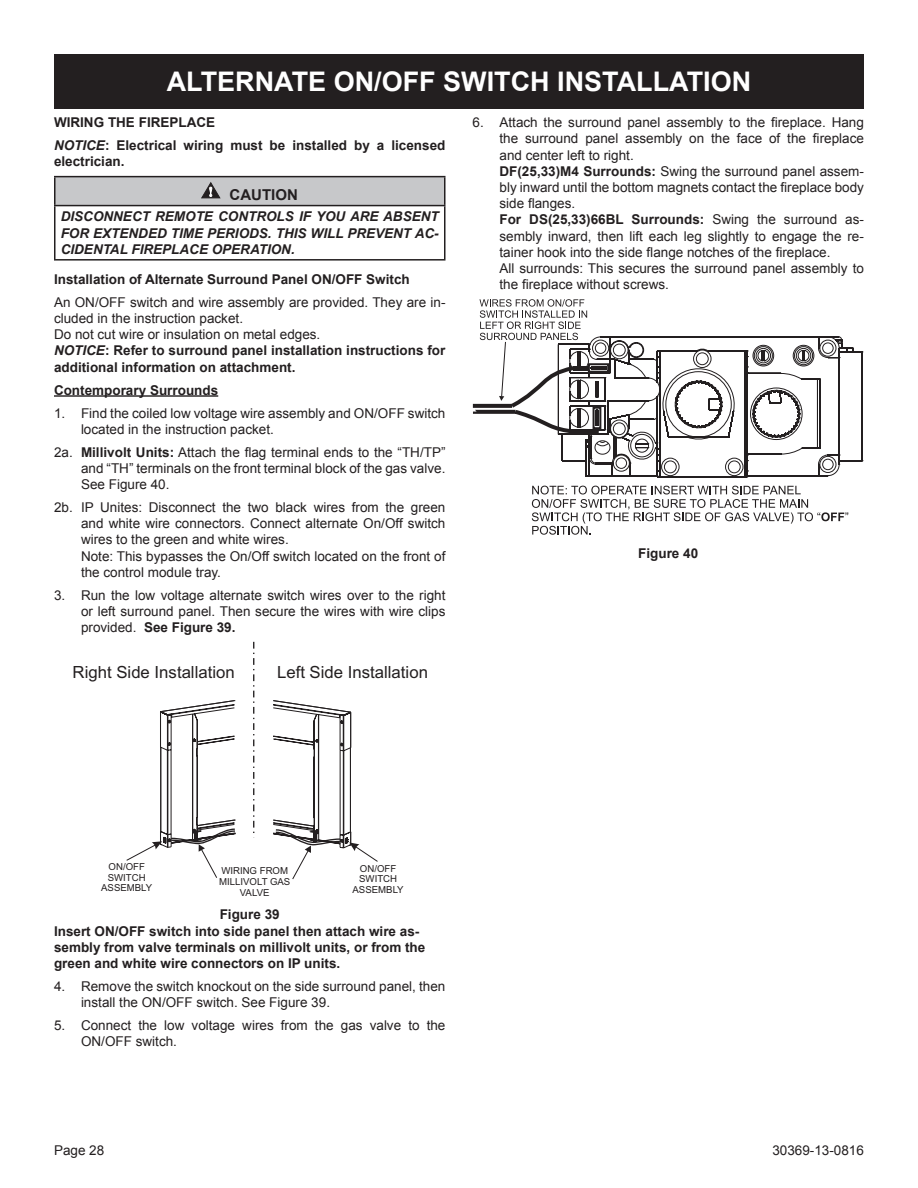
<style>
.page{position:relative;width:918px;height:1188px;background:#fff}
.page>*{position:absolute;margin:0;border:0;box-sizing:border-box;transform-origin:0 0}
.t1{font:700 27px "Arial";color:#fff}
.t2{font:16.8px "Arial";color:#231f20}
.t3{font:700 15px "Arial";color:#231f20}
.t4{font:13.5px/16.2px "Arial";color:#231f20}
.t5{font:700 13.5px/16.2px "Arial";color:#231f20}
.t6{font:italic 700 13.5px/16.2px "Arial";color:#231f20;text-align:justify}
.t7{font:9.6px/10.8px "Arial";color:#231f20;text-align:center}
.s1{font-style:italic}
.s2{font-weight:700;font-style:italic}
.s3{font-weight:700}
</style>
<div class="page">
<div style="left:54px;top:54px;width:810px;height:54px;background:#231f20"></div>
<hr style="left:54px;top:395px;width:164px;height:2px;background:#231f20">
<div style="left:55px;top:177px;width:390px;height:29px;background:#c7c8ca"></div>
<hr style="left:54px;top:176px;width:392px;height:1px;background:#231f20">
<hr style="left:54px;top:177px;width:2px;height:28px;background:#231f20">
<hr style="left:444px;top:177px;width:2px;height:28px;background:#231f20">
<hr style="left:54px;top:205px;width:392px;height:1px;background:#231f20">
<hr style="left:54px;top:206px;width:2px;height:53px;background:#231f20">
<hr style="left:444px;top:206px;width:2px;height:53px;background:#231f20">
<hr style="left:54px;top:259px;width:392px;height:2px;background:#231f20">
<svg style="left:202px;top:183px;width:18px;height:15px"></svg>
<svg style="left:126px;top:642px;width:252px;height:237px"></svg>
<svg style="left:532px;top:486px;width:316px;height:49px"></svg>
<svg style="left:472px;top:299px;width:391px;height:178px"></svg>
<h1 class="t1" style="left:167px;top:63px;width:19px">ALTERNATE</h1>
<h1 class="t1" style="left:334px;top:63px;width:241px">ON/OFF SWITC H INSTALLATION</h1>
<p class="t5" style="left:54px;top:111px;width:393px;line-height:23px;text-indent:40px">G THE FIREPLACE<br><span class="s1">NOTICE</span>: Electrical wiring must be installed by a licensed</p>
<p class="t5" style="left:54px;top:154px;width:72px">electrician.</p>
<p class="t3" style="left:230px;top:184px;width:43px">CAUTION</p>
<p class="t6" style="left:61px;top:209px;width:380px">DISCONNECT REMOTE CONTROLS IF YOU ARE ABSENT FOR EXTENDED TIME PERIODS. THIS WILL PREVENT AC-CIDENTAL FIREPLACE OPERATION.</p>
<p class="t5" style="left:54px;top:271px;width:357px">Installation of Alternate Surround Panel ON/OFF Switch</p>
<p class="t4" style="left:54px;top:294px;width:393px">An ON/OFF switch and wire assembly are provided. They are in&shy;cluded in the instruction packet.<br>Do not cut wire or insulation on metal edges.<br><span class="s2">NOTICE</span><span class="s3">: Refer to surround panel installation instructions for additional information on attachment.</span></p>
<p class="t5" style="left:54px;top:382px;width:166px">Contemporary Surrounds</p>
<p class="t4" style="left:81px;top:405px;width:366px;text-indent:-27px">1. Find the coiled low voltage wire assembly and ON/OFF switch located in the instruction packet.</p>
<p class="t4" style="left:81px;top:444px;width:366px;text-align:justify;text-indent:-27px">2a. <span class="s3">Millivolt Units:</span> Attach the flag terminal ends to the “TH/TP” and “TH” terminals on the front terminal block of the gas valve.<br>See Figure 40.</p>
<p class="t4" style="left:81px;top:499px;width:366px;text-indent:-27px">2b. IP Unites: Disconnect the two black wires from the green and white wire connectors. Connect alternate On/Off switch wires to the green and white wires.<br>Note: This bypasses the On/Off switch located on the front of the control module tray.</p>
<p class="t4" style="left:81px;top:587px;width:366px;text-align:justify;text-indent:-27px">3. Run the low voltage alternate switch wires over to the right or left surround panel. Then secure the wires with wire clips provided. <span class="s3">See Figure 39.</span></p>
<p class="t2" style="left:73px;top:665px;width:164px">Right Side Installation</p>
<p class="t2" style="left:277px;top:666px;width:152px">Left Side Installation</p>
<p class="t5" style="left:54px;top:115px;width:20px">WIRIN</p>
<p class="t4" style="left:500px;top:115px;width:366px;text-indent:-27px">6. Attach the surround panel assembly to the fireplace. Hang the surround panel assembly on the face of the fireplace and center left to right.<br><span class="s3">DF(25,33)M4 Surrounds:</span> Swing the surround panel assem&shy;bly inward until the bottom magnets contact the fireplace body side flanges.<br><span class="s3">For DS(25,33)66BL Surrounds:</span> Swing the surround as&shy;sembly inward, then lift each leg slightly to engage the re&shy;tainer hook into the side flange notches of the fireplace.<br>All surrounds: This secures the surround panel assembly to the fireplace without screws.</p>
<p class="t5" style="left:638px;top:546px;width:62px">Figure 40</p>
<p class="t7" style="left:101px;top:862px;width:53px">ON/OFF<br>SWITCH<br>ASSEMBLY</p>
<p class="t7" style="left:353px;top:864px;width:53px">ON/OFF<br>SWITCH<br>ASSEMBLY</p>
<p class="t7" style="left:219px;top:866px;width:73px">WIRING FROM<br>MILLIVOLT GAS<br>VALVE</p>
<p class="t5" style="left:54px;top:907px;width:373px;text-indent:166px">Figure 39<br>Insert ON/OFF switch into side panel then attach wire as&shy;sembly from valve terminals on millivolt units, or from the green and white wire connectors on IP units.</p>
<p class="t4" style="left:81px;top:978px;width:366px;text-indent:-27px">4. Remove the switch knockout on the side surround panel, then install the ON/OFF switch. See Figure 39.</p>
<p class="t4" style="left:81px;top:1017px;width:366px;text-indent:-27px">5. Connect the low voltage wires from the gas valve to the<br>ON/OFF switch.</p>
<p class="t4" style="left:54px;top:1143px;width:52px">Page 28</p>
<p class="t4" style="left:772px;top:1143px;width:93px">30369-13-0816</p>
</div>
